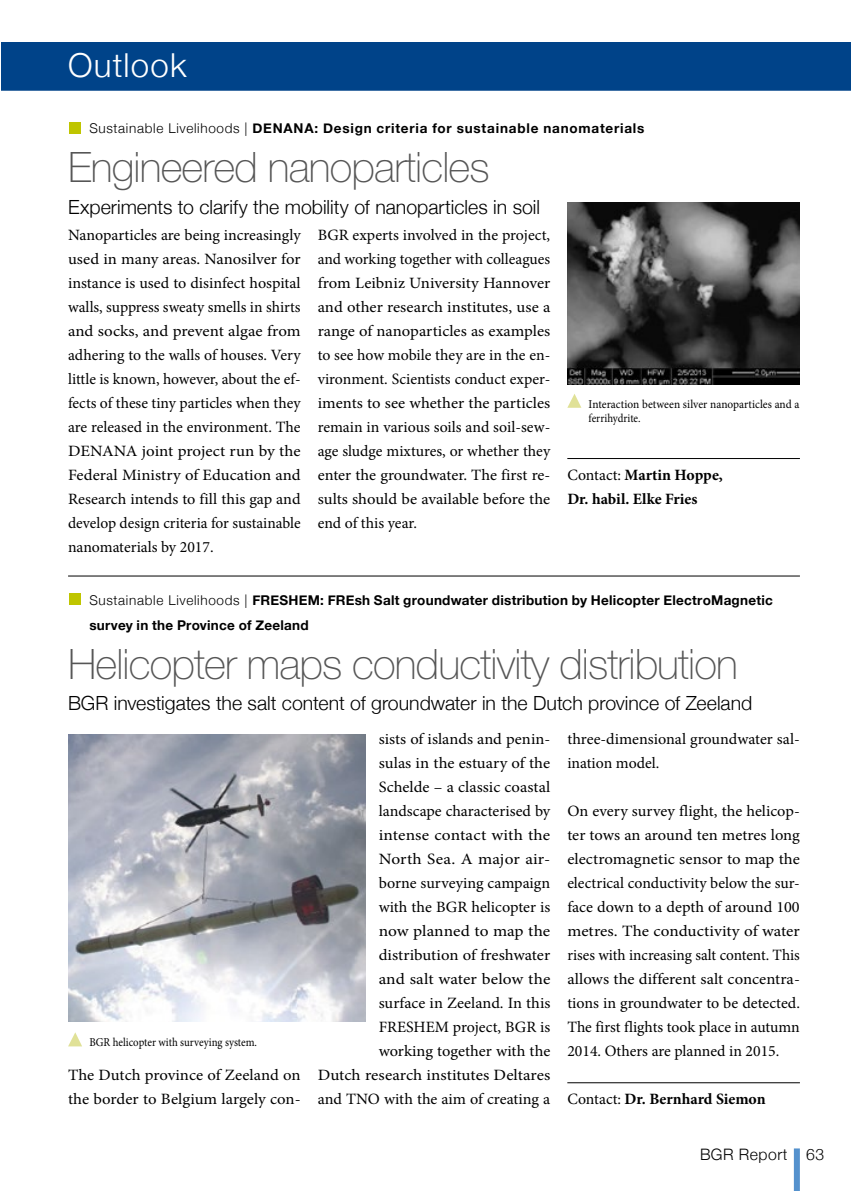
<style>
.page{position:relative;width:851px;height:1191px;background:#fff}
.page>*{position:absolute;margin:0;border:0;box-sizing:border-box;transform-origin:0 0}
.t1{font:100 42px "Helvetica Neue";letter-spacing:-.02em;color:#565656}
.t2{font:300 33px "Helvetica Neue";letter-spacing:.035em;color:#fff}
.t3{font:300 19.5px "Helvetica Neue";color:#000}
.t4{font:15.75px/24px "Minion Pro";color:#000;text-align:justify}
.t5{font:15.75px/24px "Minion Pro";color:#000;text-align:right;scale:1.04 1}
.t6{font:700 15.75px/24px "Minion Pro";color:#000}
.t7{font:15.75px/24px "Minion Pro";color:#000;scale:1.06 1}
.t8{font:300 15.75px "Helvetica Neue";letter-spacing:.03em;color:#000}
.t9{font:700 13.5px/24.8px "Helvetica Neue";letter-spacing:.02em;color:#000}
.t10{font:700 13.5px "Helvetica Neue";letter-spacing:.06em;color:#000}
.t11{font:12px/14.4px "Minion Pro";color:#000;scale:.94 1}
.t12{font:12px "Minion Pro";color:#000;scale:.9 1}
.s1{font-weight:300}
.s2{font-weight:400}
</style>
<div class="page">
<div style="left:1px;top:43px;width:849px;height:48px;background:#004389"></div>
<div style="left:793px;top:1148px;width:6px;height:43px;background:#5491cd"></div>
<div style="left:69px;top:122px;width:11px;height:11px;background:#bfc500"></div>
<hr style="left:567px;top:458px;width:232px;height:1px;background:#000">
<div style="left:69px;top:594px;width:11px;height:11px;background:#bfc500"></div>
<hr style="left:567px;top:1082px;width:232px;height:1px;background:#000">
<svg style="left:567px;top:394px;width:14px;height:14px"></svg>
<img style="left:567px;top:202px;width:232px;height:182px">
<hr style="left:68px;top:576px;width:731px;height:1px;background:#000">
<img style="left:68px;top:734px;width:298px;height:287px">
<svg style="left:68px;top:1032px;width:14px;height:14px"></svg>
<h2 class="t2" style="left:68px;top:39px;width:120px">Outlook</h2>
<p class="t10" style="left:89px;top:118px;width:556px"><span class="s1">Sustainable Livelihoods |</span> DENANA: Design criteria for sustainable nanomaterials</p>
<h1 class="t1" style="left:68px;top:143px;width:423px">Engineered nanoparticles</h1>
<p class="t3" style="left:68px;top:191px;width:473px">Experiments to clarify the mobility of nanoparticles in soil</p>
<p class="t4" style="left:68px;top:223px;width:234px">Nanoparticles are being increasingly used in many areas. Nanosilver for instance is used to disinfect hospital walls, suppress sweaty smells in shirts and socks, and prevent algae from adhering to the walls of houses. Very little is known, however, about the ef&shy;fects of these tiny particles when they are released in the environment. The DENANA joint project run by the Federal Ministry of Education and Research intends to fill this gap and develop design criteria for sustainable nanomaterials by 2017.</p>
<p class="t4" style="left:317px;top:223px;width:234px">BGR experts involved in the project, and working together with colleagues from Leibniz University Hannover and other research institutes, use a range of nanoparticles as examples to see how mobile they are in the en&shy;vironment. Scientists conduct exper&shy;iments to see whether the particles remain in various soils and soil-sew&shy;age sludge mixtures, or whether they enter the groundwater. The first re&shy;sults should be available before the end of this year.</p>
<p class="t11" style="left:588px;top:397px;width:226px">Interaction between silver nanoparticles and a ferrihydrite.</p>
<p class="t6" style="left:567px;top:463px;width:157px"><span class="s2">Contact:</span> Martin Hoppe,<br>Dr. habil. Elke Fries</p>
<p class="t9" style="left:89px;top:588px;width:685px"><span class="s1">Sustainable Livelihoods |</span> FRESHEM: FREsh Salt groundwater distribution by Helicopter ElectroMagnetic survey in the Province of Zeeland</p>
<h1 class="t1" style="left:68px;top:640px;width:671px">Helicopter maps conductivity distribution</h1>
<p class="t3" style="left:68px;top:687px;width:685px">BGR investigates the salt content of groundwater in the Dutch province of Zeeland</p>
<p class="t12" style="left:89px;top:1034px;width:188px">BGR helicopter with surveying system.</p>
<p class="t7" style="left:68px;top:1063px;width:221px">The Dutch province of Zeeland on the border to Belgium largely con-</p>
<p class="t5" style="left:317px;top:727px;width:225px">sists of islands and penin-<br>sulas in the estuary of the<br>Schelde – a classic coastal landscape characterised by<br>intense contact with the<br>North Sea. A major air-<br>borne surveying campaign<br>with the BGR helicopter is<br>now planned to map the distribution of freshwater<br>and salt water below the<br>surface in Zeeland. In this<br>FRESHEM project, BGR is<br>working together with the<br>Dutch research institutes Deltares and TNO with the aim of creating a</p>
<p class="t4" style="left:567px;top:727px;width:234px">three-dimensional groundwater sal&shy;ination model.</p>
<p class="t4" style="left:567px;top:799px;width:234px">On every survey flight, the helicop&shy;ter tows an around ten metres long electromagnetic sensor to map the electrical conductivity below the sur&shy;face down to a depth of around 100 metres. The conductivity of water rises with increasing salt content. This allows the different salt concentra&shy;tions in groundwater to be detected.<br>The first flights took place in autumn 2014. Others are planned in 2015.</p>
<p class="t6" style="left:567px;top:1087px;width:200px"><span class="s2">Contact:</span> Dr. Bernhard Siemon</p>
<p class="t8" style="left:700px;top:1141px;width:126px">BGR Report 63</p>
</div>
